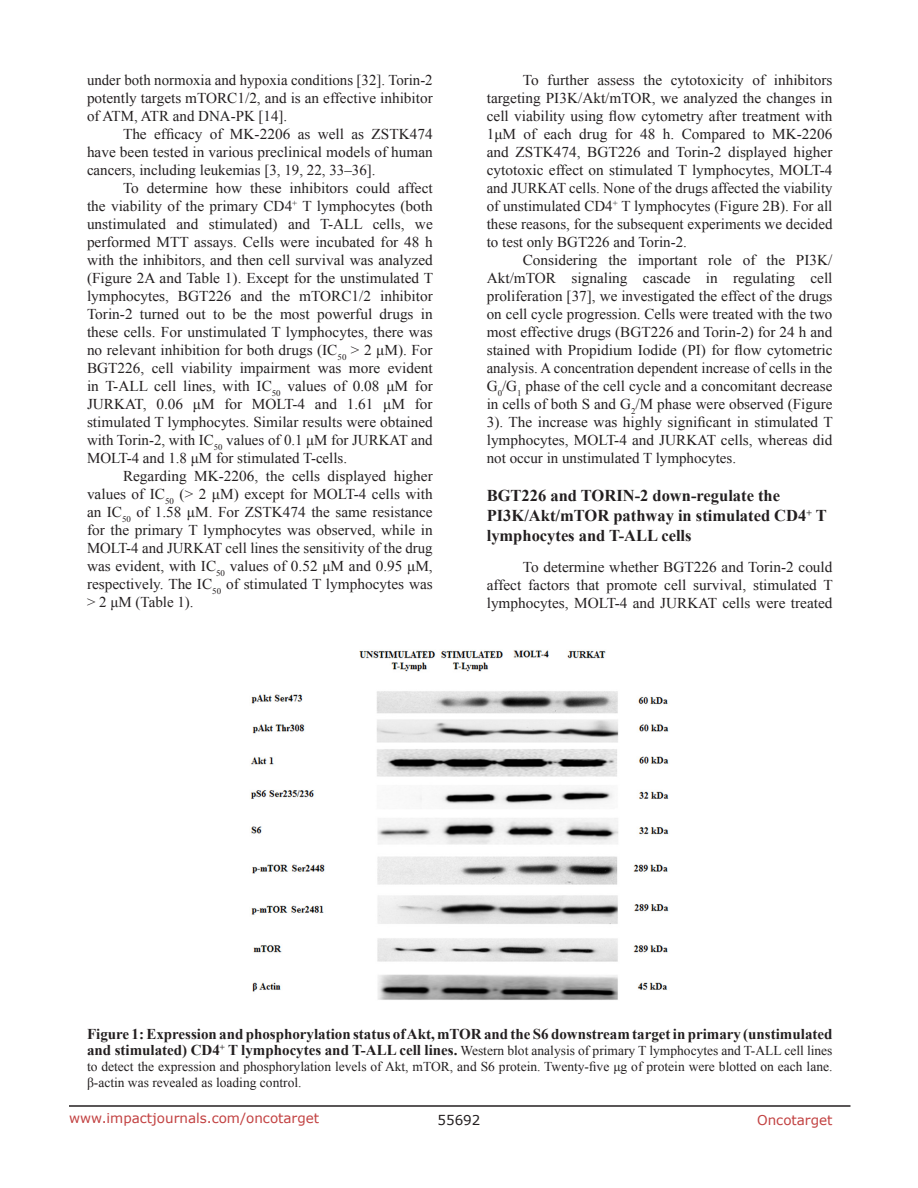
<style>
.page{position:relative;width:918px;height:1188px;background:#fff}
.page>*{position:absolute;margin:0;border:0;box-sizing:border-box;transform-origin:0 0}
.SubHeading{font:700 16.5px/19.8px "Times New Roman";color:#231f20}
.BodyText{font:15px/18px "Times New Roman";color:#231f20;text-align:justify}
.figuretext{font:700 15px "Times New Roman";color:#231f20}
.figuretext-2{font:13.5px/16.2px "Times New Roman";color:#231f20;text-align:justify}
.t1{font:13.5px "Verdana";color:#c24141}
.t2{font:13.5px "Verdana";color:#231f20}
.s1{font-weight:700;font-size:15px}
</style>
<div class="page">
<hr style="left:69px;top:1105px;width:781px;height:2px;background:#231f20">
<img style="left:250px;top:650px;width:419px;height:350px">
<p class="BodyText" style="left:87px;top:71px;width:347px">under both normoxia and hypoxia conditions [32]. Torin-2 potently targets mTORC1/2, and is an effective inhibitor of ATM, ATR and DNA-PK [14].</p>
<p class="BodyText" style="left:87px;top:125px;width:347px;text-indent:36px">The efficacy of MK-2206 as well as ZSTK474 have been tested in various preclinical models of human cancers, including leukemias [3, 19, 22, 33–36].</p>
<p class="BodyText" style="left:87px;top:179px;width:348px;text-indent:36px">To determine how these inhibitors could affect the viability of the primary CD4<sup>+</sup> T lymphocytes (both unstimulated and stimulated) and T-ALL cells, we performed MTT assays. Cells were incubated for 48 h with the inhibitors, and then cell survival was analyzed (Figure 2A and Table 1). Except for the unstimulated T lymphocytes, BGT226 and the mTORC1/2 inhibitor Torin-2 turned out to be the most powerful drugs in these cells. For unstimulated T lymphocytes, there was no relevant inhibition for both drugs (IC<sub>50</sub> &gt; 2 μM). For BGT226, cell viability impairment was more evident in T-ALL cell lines, with IC<sub>50</sub> values of 0.08 μM for JURKAT, 0.06 μM for MOLT-4 and 1.61 μM for stimulated T lymphocytes. Similar results were obtained with Torin-2, with IC<sub>50</sub> values of 0.1 μM for JURKAT and MOLT-4 and 1.8 μM for stimulated T-cells.</p>
<p class="BodyText" style="left:87px;top:467px;width:347px;text-indent:36px">Regarding MK-2206, the cells displayed higher values of IC<sub>50</sub> (&gt; 2 μM) except for MOLT-4 cells with an IC<sub>50</sub> of 1.58 μM. For ZSTK474 the same resistance for the primary T lymphocytes was observed, while in MOLT-4 and JURKAT cell lines the sensitivity of the drug was evident, with IC<sub>50</sub> values of 0.52 μM and 0.95 μM, respectively. The IC<sub>50</sub> of stimulated T lymphocytes was &gt; 2 μM (Table 1).</p>
<p class="BodyText" style="left:487px;top:71px;width:347px;text-indent:36px">To further assess the cytotoxicity of inhibitors targeting PI3K/Akt/mTOR, we analyzed the changes in cell viability using flow cytometry after treatment with 1μM of each drug for 48 h. Compared to MK-2206 and ZSTK474, BGT226 and Torin-2 displayed higher cytotoxic effect on stimulated T lymphocytes, MOLT-4 and JURKAT cells. None of the drugs affected the viability of unstimulated CD4<sup>+</sup> T lymphocytes (Figure 2B). For all these reasons, for the subsequent experiments we decided to test only BGT226 and Torin-2.</p>
<p class="BodyText" style="left:487px;top:251px;width:348px;text-indent:36px">Considering the important role of the PI3K/ Akt/mTOR signaling cascade in regulating cell proliferation [37], we investigated the effect of the drugs on cell cycle progression. Cells were treated with the two most effective drugs (BGT226 and Torin-2) for 24 h and stained with Propidium Iodide (PI) for flow cytometric analysis. A concentration dependent increase of cells in the G<sub>0</sub>/G<sub>1</sub> phase of the cell cycle and a concomitant decrease in cells of both S and G<sub>2</sub>/M phase were observed (Figure 3). The increase was highly significant in stimulated T lymphocytes, MOLT-4 and JURKAT cells, whereas did not occur in unstimulated T lymphocytes.</p>
<p class="SubHeading" style="left:487px;top:485px;width:341px">BGT226 and TORIN-2 down-regulate the<br>PI3K/Akt/mTOR pathway in stimulated CD4<sup>+</sup> T lymphocytes and T-ALL cells</p>
<p class="BodyText" style="left:487px;top:558px;width:348px;text-indent:36px">To determine whether BGT226 and Torin-2 could affect factors that promote cell survival, stimulated T lymphocytes, MOLT-4 and JURKAT cells were treated</p>
<p class="figuretext" style="left:87px;top:1023px;width:747px">Figure 1: Expression and phosphorylation status of Akt, mTOR and the S6 downstream target in primary (unstimulated</p>
<p class="figuretext-2" style="left:87px;top:1042px;width:747px"><span class="s1">and stimulated) CD4</span><sup>+</sup> <span class="s1">T lymphocytes and T-ALL cell lines.</span> Western blot analysis of primary T lymphocytes and T-ALL cell lines to detect the expression and phosphorylation levels of Akt, mTOR, and S6 protein. Twenty-five μg of protein were blotted on each lane. β-actin was revealed as loading control.</p>
<p class="t1" style="left:69px;top:1109px;width:252px">www.impactjournals.com/oncotarget</p>
<p class="t2" style="left:438px;top:1111px;width:44px">55692</p>
<p class="t1" style="left:757px;top:1111px;width:77px">Oncotarget</p>
</div>
